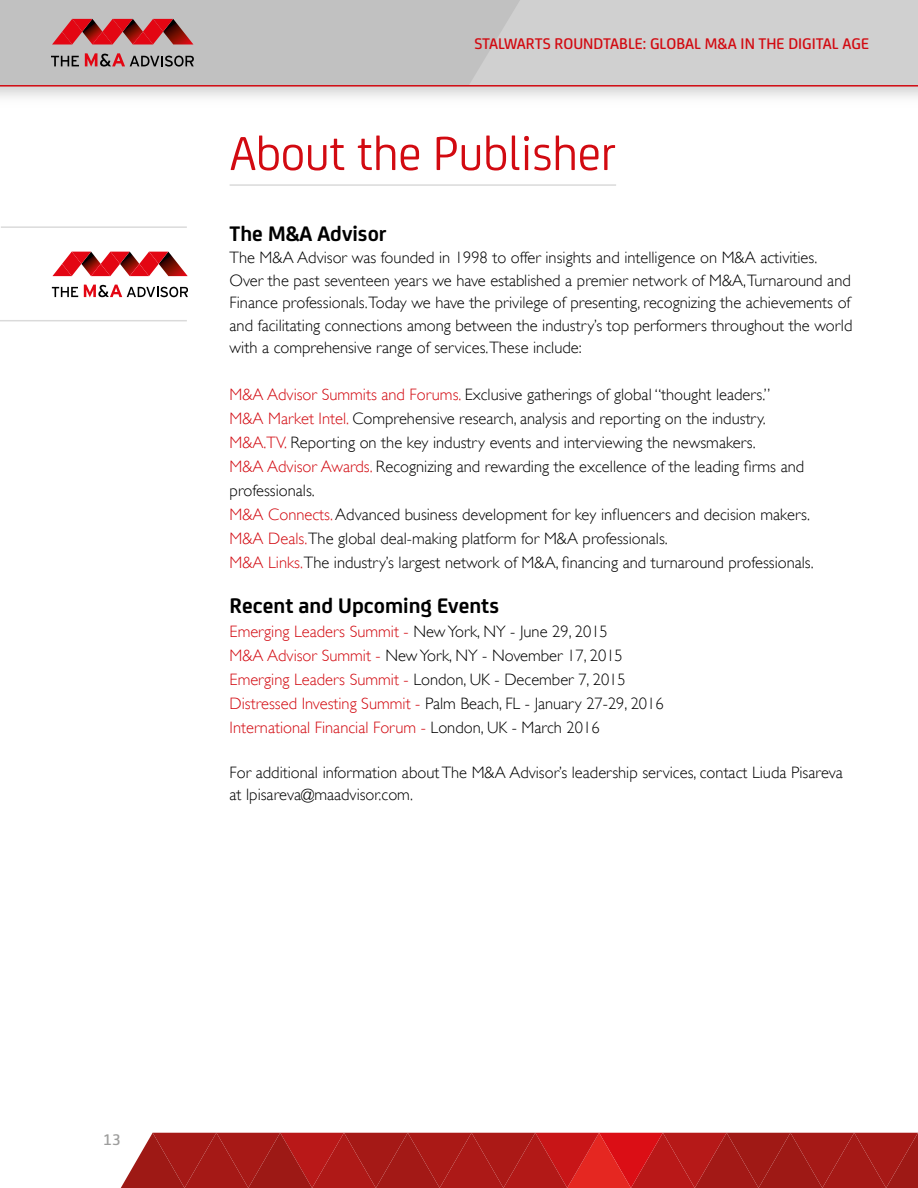
<style>
.page{position:relative;width:918px;height:1188px;background:#fff}
.page>*{position:absolute;margin:0;border:0;box-sizing:border-box;transform-origin:0 0}
.t1{font:51px "FS Joey";letter-spacing:-.005em;color:#d20a11}
.t2{font:700 22.5px "FS Joey";color:#000}
.t3{font:300 16.5px/24px "Gill Sans";color:#000}
.t4{font:500 16.5px "FS Joey";color:#d20a11}
.t5{font:500 16.5px "FS Joey";color:#9d9d9c}
.s1{color:#d20a11}
</style>
<div class="page">
<div style="left:0;top:0;width:918px;height:85px;background:#d0d0d0"></div>
<div style="left:0;top:0;width:520px;height:85px;background:#c1c1c1"></div>
<hr style="left:0;top:85px;width:918px;height:2px;background:#d20a11">
<svg style="left:121px;top:1133px;width:797px;height:55px;background:#af1e1c"></svg>
<svg style="left:51px;top:56px;width:28px;height:10px"></svg>
<svg style="left:52px;top:19px;width:141px;height:27px"></svg>
<svg style="left:85px;top:53px;width:109px;height:14px"></svg>
<svg style="left:52px;top:287px;width:26px;height:10px"></svg>
<svg style="left:52px;top:252px;width:136px;height:25px"></svg>
<svg style="left:84px;top:285px;width:104px;height:12px"></svg>
<hr style="left:0;top:320px;width:187px;height:1px;background:#dadada">
<hr style="left:1px;top:226px;width:186px;height:2px;background:#dadada">
<hr style="left:230px;top:184px;width:386px;height:2px;background:#dadada">
<p class="t4" style="left:474px;top:32px;width:396px">STALWARTS ROUNDTABLE: GLOBAL M&amp;A IN THE DIGITAL AGE</p>
<h1 class="t1" style="left:230px;top:117px;width:388px">About the Publisher</h1>
<h2 class="t2" style="left:230px;top:216px;width:159px">The M&amp;A Advisor</h2>
<p class="t3" style="left:230px;top:246px;width:624px;line-height:22.5px">The M&amp;A Advisor was founded in 1998 to offer insights and intelligence on M&amp;A activities.<br>Over the past seventeen years we have established a premier network of M&amp;A,Turnaround and Finance professionals.Today we have the privilege of presenting, recognizing the achievements of and facilitating connections among between the industry’s top performers throughout the world with a comprehensive range of services.These include:</p>
<p class="t3" style="left:230px;top:382px;width:586px"><span class="s1">M&amp;A Advisor Summits and Forums.</span> Exclusive gatherings of global “thought leaders.”<br><span class="s1">M&amp;A Market Intel.</span> Comprehensive research, analysis and reporting on the industry.<br><span class="s1">M&amp;A.TV.</span> Reporting on the key industry events and interviewing the newsmakers.<br><span class="s1">M&amp;A Advisor Awards.</span> Recognizing and rewarding the excellence of the leading firms and professionals.<br><span class="s1">M&amp;A Connects.</span> Advanced business development for key influencers and decision makers.<br><span class="s1">M&amp;A Deals.</span>The global deal-making platform for M&amp;A professionals.<br><span class="s1">M&amp;A Links.</span>The industry’s largest network of M&amp;A, financing and turnaround professionals.</p>
<h2 class="t2" style="left:230px;top:588px;width:271px">Recent and Upcoming Events</h2>
<p class="t3" style="left:230px;top:619px;width:436px"><span class="s1">Emerging Leaders Summit -</span> New York, NY - June 29, 2015<br><span class="s1">M&amp;A Advisor Summit -</span> New York, NY - November 17, 2015<br><span class="s1">Emerging Leaders Summit -</span> London, UK - December 7, 2015<br><span class="s1">Distressed Investing Summit -</span> Palm Beach, FL - January 27-29, 2016<br><span class="s1">International Financial Forum -</span> London, UK - March 2016</p>
<p class="t3" style="left:230px;top:761px;width:615px;line-height:22.5px">For additional information about The M&amp;A Advisor’s leadership services, contact Liuda Pisareva at lpisareva@maadvisor.com.</p>
<p class="t5" style="left:103px;top:1128px;width:19px">13</p>
</div>
